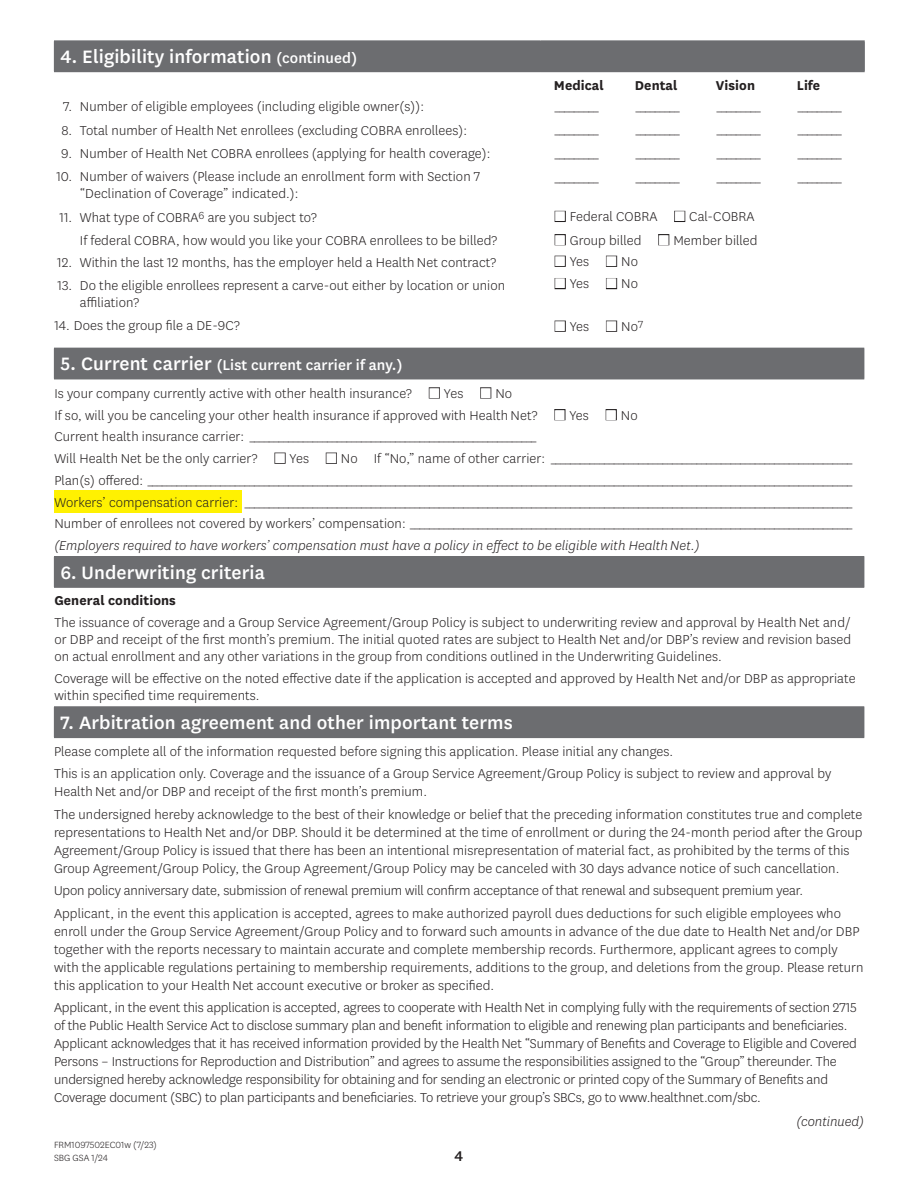
<style>
.page{position:relative;width:918px;height:1188px;background:#fff}
.page>*{position:absolute;margin:0;border:0;box-sizing:border-box;transform-origin:0 0}
.t1{font:500 21px "Centene Sans";letter-spacing:.005em;color:#fff}
.t2{font:500 16.5px "Centene Sans";letter-spacing:.005em;color:#fff}
.t3{font:500 16.5px "Centene Sans";color:#231f20}
.t4{font:300 15px/18px "Centene Sans";letter-spacing:.005em;color:#231f20}
.t5{font:italic 300 15px "Centene Sans";letter-spacing:.005em;color:#231f20}
.t6{font:700 15px "Centene Sans";letter-spacing:.005em;color:#231f20}
.t7{font:300 10.5px/13.5px "Centene Sans";color:#231f20}
.s1{font-size:16.5px}
.s2{font-size:21px}
</style>
<div class="page">
<div style="left:54px;top:491px;width:188px;height:22px;background:#fff101"></div>
<hr style="left:864px;top:349px;width:1px;height:30px;background:#6c6d70">
<hr style="left:54px;top:379px;width:810px;height:1px;background:#6c6d70">
<hr style="left:54px;top:556px;width:810px;height:1px;background:#6c6d70">
<hr style="left:864px;top:557px;width:1px;height:30px;background:#6c6d70">
<hr style="left:54px;top:587px;width:810px;height:1px;background:#6c6d70">
<hr style="left:54px;top:706px;width:810px;height:1px;background:#6c6d70">
<hr style="left:864px;top:707px;width:1px;height:30px;background:#6c6d70">
<div style="left:54px;top:41px;width:486px;height:31px;background:#6c6d70"></div>
<div style="left:540px;top:41px;width:324px;height:31px;background:#6c6d70"></div>
<hr style="left:54px;top:40px;width:486px;height:1px;background:#6c6d70">
<hr style="left:540px;top:40px;width:325px;height:1px;background:#6c6d70">
<hr style="left:864px;top:41px;width:1px;height:30px;background:#6c6d70">
<hr style="left:540px;top:71px;width:325px;height:1px;background:#6c6d70">
<div style="left:54px;top:348px;width:810px;height:31px;background:#6c6d70"></div>
<div style="left:54px;top:557px;width:810px;height:30px;background:#6c6d70"></div>
<div style="left:54px;top:707px;width:810px;height:31px;background:#6c6d70"></div>
<h1 class="t1" style="left:60px;top:42px;width:298px">4. Eligibility information <span class="s1">(continued)</span></h1>
<p class="t6" style="left:554px;top:74px;width:52px">Medical</p>
<p class="t6" style="left:635px;top:74px;width:44px">Dental</p>
<p class="t6" style="left:716px;top:74px;width:41px">Vision</p>
<p class="t6" style="left:797px;top:74px;width:25px">Life</p>
<p class="t4" style="left:63px;top:97px;width:362px">7. Number of eligible employees (including eligible owner(s)):</p>
<p class="t4" style="left:554px;top:97px;width:47px">_________</p>
<p class="t4" style="left:635px;top:97px;width:47px">_________</p>
<p class="t4" style="left:716px;top:97px;width:47px">_________</p>
<p class="t4" style="left:797px;top:97px;width:47px">_________</p>
<p class="t4" style="left:62px;top:121px;width:407px">8. Total number of Health Net enrollees (excluding COBRA enrollees):</p>
<p class="t4" style="left:554px;top:120px;width:47px">_________</p>
<p class="t4" style="left:635px;top:120px;width:47px">_________</p>
<p class="t4" style="left:716px;top:120px;width:47px">_________</p>
<p class="t4" style="left:797px;top:120px;width:47px">_________</p>
<p class="t4" style="left:61px;top:144px;width:431px">9. Number of Health Net COBRA enrollees (applying for health coverage):</p>
<p class="t4" style="left:554px;top:144px;width:47px">_________</p>
<p class="t4" style="left:635px;top:144px;width:47px">_________</p>
<p class="t4" style="left:716px;top:144px;width:47px">_________</p>
<p class="t4" style="left:797px;top:144px;width:47px">_________</p>
<p class="t4" style="left:80px;top:168px;width:402px;line-height:17.2px;text-indent:-24px">10. Number of waivers (Please include an enrollment form with Section 7 “Declination of Coverage” indicated.):</p>
<p class="t4" style="left:554px;top:168px;width:47px">_________</p>
<p class="t4" style="left:635px;top:168px;width:47px">_________</p>
<p class="t4" style="left:716px;top:168px;width:47px">_________</p>
<p class="t4" style="left:797px;top:168px;width:47px">_________</p>
<p class="t4" style="left:60px;top:208px;width:259px">11. What type of COBRA<sup>6</sup> are you subject to?</p>
<p class="t4" style="left:554px;top:207px;width:202px"><span class="s1">■</span> Federal COBRA <span class="s1">■</span> Cal-COBRA</p>
<p class="t4" style="left:80px;top:231px;width:419px">If federal COBRA, how would you like your COBRA enrollees to be billed?</p>
<p class="t4" style="left:554px;top:231px;width:205px"><span class="s1">■</span> Group billed <span class="s1">■</span> Member billed</p>
<p class="t4" style="left:57px;top:253px;width:441px">12. Within the last 12 months, has the employer held a Health Net contract?</p>
<p class="t4" style="left:554px;top:252px;width:86px"><span class="s1">■</span> Yes <span class="s1">■</span> No</p>
<p class="t4" style="left:80px;top:276px;width:427px;line-height:17.2px;text-indent:-22px">13. Do the eligible enrollees represent a carve-out either by location or union affiliation?</p>
<p class="t4" style="left:554px;top:274px;width:86px"><span class="s1">■</span> Yes <span class="s1">■</span> No</p>
<p class="t4" style="left:54px;top:316px;width:187px">14. Does the group file a DE-9C?</p>
<p class="t4" style="left:554px;top:317px;width:91px"><span class="s1">■</span> Yes <span class="s1">■</span> No<sup>7</sup></p>
<h3 class="t2" style="left:60px;top:354px;width:344px"><span class="s2">5. Current carrier</span> (List current carrier if any.)</h3>
<p class="t4" style="left:54px;top:384px;width:459px">Is your company currently active with other health insurance? <span class="s1">■</span> Yes <span class="s1">■</span> No</p>
<p class="t4" style="left:54px;top:406px;width:585px">If so, will you be canceling your other health insurance if approved with Health Net? <span class="s1">■</span> Yes <span class="s1">■</span> No</p>
<p class="t4" style="left:54px;top:427px;width:485px">Current health insurance carrier: ___________________________________________________________</p>
<p class="t4" style="left:54px;top:449px;width:305px">Will Health Net be the only carrier? <span class="s1">■</span> Yes <span class="s1">■</span> No</p>
<p class="t4" style="left:374px;top:449px;width:481px">If “No,” name of other carrier: ______________________________________________________________</p>
<p class="t4" style="left:54px;top:471px;width:800px">Plan(s) offered: _________________________________________________________________________________________________________________________________________________</p>
<p class="t4" style="left:54px;top:493px;width:800px">Workers’ compensation carrier: _____________________________________________________________________________________________________________________________</p>
<p class="t4" style="left:54px;top:514px;width:800px">Number of enrollees not covered by workers’ compensation: ___________________________________________________________________________________________</p>
<p class="t5" style="left:54px;top:536px;width:647px">(Employers required to have workers’ compensation must have a policy in effect to be eligible with Health Net.)</p>
<h3 class="t1" style="left:60px;top:558px;width:206px">6. Underwriting criteria</h3>
<h4 class="t6" style="left:54px;top:590px;width:123px">General conditions</h4>
<p class="t4" style="left:54px;top:613px;width:798px;line-height:17.2px;text-align:justify">The issuance of coverage and a Group Service Agreement/Group Policy is subject to underwriting review and approval by Health Net and/ or DBP and receipt of the first month’s premium. The initial quoted rates are subject to Health Net and/or DBP’s review and revision based on actual enrollment and any other variations in the group from conditions outlined in the Underwriting Guidelines.</p>
<p class="t4" style="left:54px;top:669px;width:803px;line-height:17.2px">Coverage will be effective on the noted effective date if the application is accepted and approved by Health Net and/or DBP as appropriate within specified time requirements.</p>
<h3 class="t1" style="left:60px;top:708px;width:454px">7. Arbitration agreement and other important terms</h3>
<p class="t4" style="left:54px;top:742px;width:621px">Please complete all of the information requested before signing this application. Please initial any changes.</p>
<p class="t4" style="left:54px;top:764px;width:779px">This is an application only. Coverage and the issuance of a Group Service Agreement/Group Policy is subject to review and approval by<br>Health Net and/or DBP and receipt of the first month’s premium.</p>
<p class="t4" style="left:54px;top:805px;width:810px">The undersigned hereby acknowledge to the best of their knowledge or belief that the preceding information constitutes true and complete representations to Health Net and/or DBP. Should it be determined at the time of enrollment or during the 24-month period after the Group Agreement/Group Policy is issued that there has been an intentional misrepresentation of material fact, as prohibited by the terms of this Group Agreement/Group Policy, the Group Agreement/Group Policy may be canceled with 30 days advance notice of such cancellation.</p>
<p class="t4" style="left:54px;top:881px;width:751px">Upon policy anniversary date, submission of renewal premium will confirm acceptance of that renewal and subsequent premium year.</p>
<p class="t4" style="left:54px;top:904px;width:811px">Applicant, in the event this application is accepted, agrees to make authorized payroll dues deductions for such eligible employees who enroll under the Group Service Agreement/Group Policy and to forward such amounts in advance of the due date to Health Net and/or DBP together with the reports necessary to maintain accurate and complete membership records. Furthermore, applicant agrees to comply with the applicable regulations pertaining to membership requirements, additions to the group, and deletions from the group. Please return this application to your Health Net account executive or broker as specified.</p>
<p class="t4" style="left:54px;top:998px;width:804px">Applicant, in the event this application is accepted, agrees to cooperate with Health Net in complying fully with the requirements of section 2715 of the Public Health Service Act to disclose summary plan and benefit information to eligible and renewing plan participants and beneficiaries.<br>Applicant acknowledges that it has received information provided by the Health Net “Summary of Benefits and Coverage to Eligible and Covered Persons – Instructions for Reproduction and Distribution” and agrees to assume the responsibilities assigned to the “Group” thereunder. The undersigned hereby acknowledge responsibility for obtaining and for sending an electronic or printed copy of the Summary of Benefits and Coverage document (SBC) to plan participants and beneficiaries. To retrieve your group’s SBCs, go to www.healthnet.com/sbc.</p>
<p class="t5" style="left:796px;top:1112px;width:69px">(continued)</p>
<p class="t3" style="left:455px;top:1145px;width:10px">4</p>
<p class="t7" style="left:54px;top:1137px;width:104px">FRM1097502EC01w (7/23)<br>SBG GSA 1/24</p>
</div>
